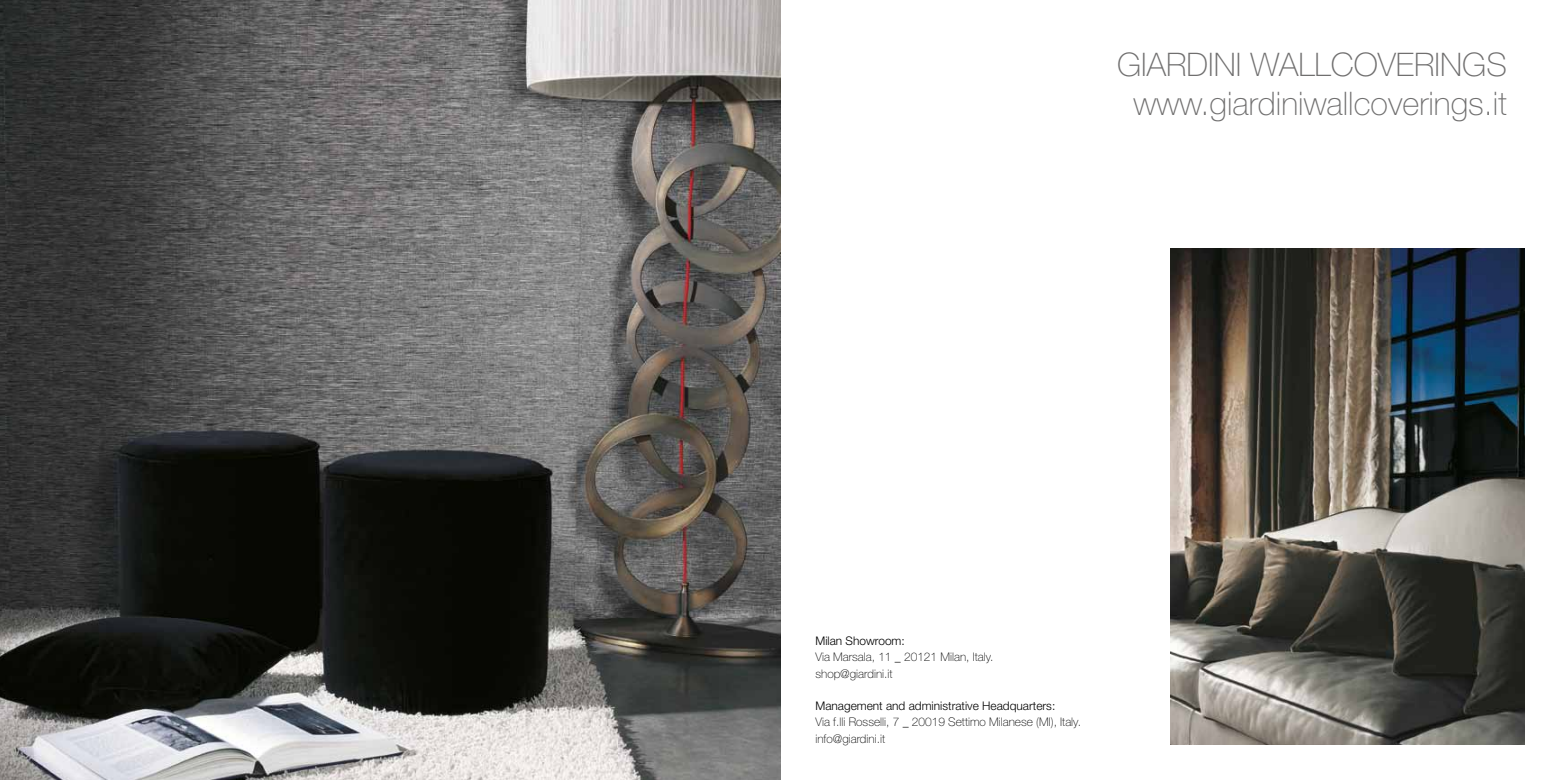
<style>
.page{position:relative;width:1560px;height:780px;background:#fff}
.page>*{position:absolute;margin:0;border:0;box-sizing:border-box;transform-origin:0 0}
.t1{font:100 32.5px/39px "Helvetica Neue LT Std";color:#706f6f}
.t2{font:100 11.88px/16.2px "Helvetica Neue LT Std";color:#000}
.t3{font:300 11.88px "Helvetica Neue LT Std";color:#000}
</style>
<div class="page">
<img style="left:0;top:0;width:780px;height:780px">
<img style="left:1170px;top:248px;width:354px;height:496px">
<h1 class="t1" style="left:1116px;top:45px;width:39px">Giardini</h1>
<h1 class="t1" style="left:1133px;top:45px;width:374px;text-indent:117px">Wallcoverings www.giardiniwallcoverings.it</h1>
<p class="t3" style="left:815px;top:633px;width:91px">Milan Showroom:</p>
<p class="t2" style="left:815px;top:649px;width:179px">Via Marsala, 11 _ 20121 Milan, Italy. shop@giardini.it</p>
<p class="t3" style="left:815px;top:698px;width:241px">Management and administrative Headquarters:</p>
<p class="t2" style="left:815px;top:714px;width:267px">Via f.lli Rosselli, 7 _ 20019 Settimo Milanese (MI), Italy. info@giardini.it</p>
</div>
